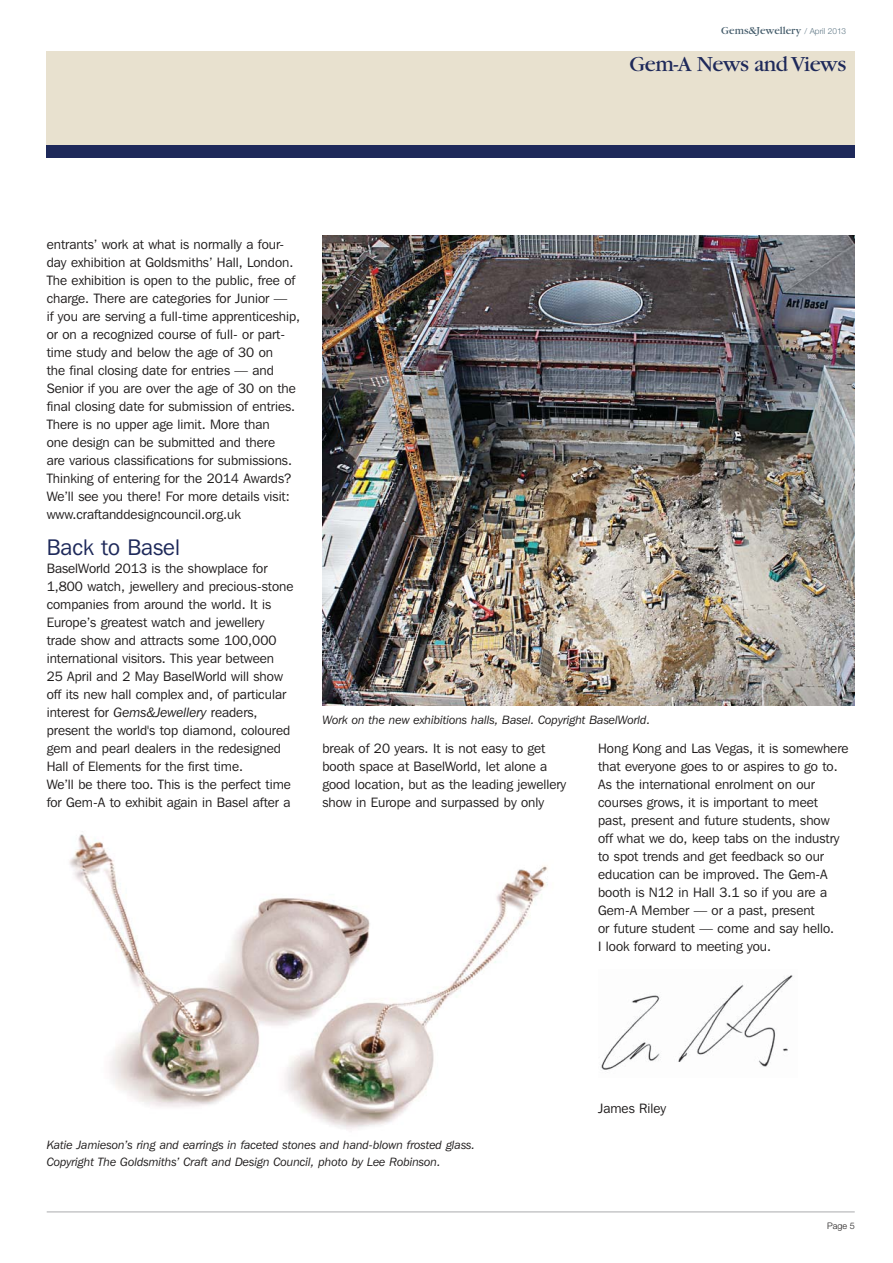
<style>
.page{position:relative;width:893px;height:1263px;background:#fff}
.page>*{position:absolute;margin:0;border:0;box-sizing:border-box;transform-origin:0 0}
.t1{font:22.5px "Garamond";letter-spacing:-.025em;color:#1e295a}
.t2{font:22.5px "Franklin Gothic IT Cby BT";color:#1e295a}
.t3{font:13.5px/18px "Franklin Gothic IT Cby BT";color:#201d1d}
.t4{font:italic 12px/16.5px "Franklin Gothic IT Cby BT";color:#201d1d}
.t5{font:11.25px "Garamond";color:#415968}
.t6{font:300 9px "Helvetica Neue";color:#201d1d}
.s1{font-family:"Helvetica Neue";font-weight:300;font-size:8.25px;color:#5f7785}
.s2{font-style:italic}
</style>
<div class="page">
<div style="left:47px;top:51px;width:808px;height:94px;background:#e8e1cf"></div>
<div style="left:47px;top:145px;width:808px;height:12px;background:#1e295a"></div>
<hr style="left:47px;top:1211px;width:808px;height:2px;background:#c6c7c9">
<img style="left:601px;top:975px;width:192px;height:95px">
<img style="left:322px;top:235px;width:532px;height:471px">
<img style="left:69px;top:834px;width:479px;height:295px">
<p class="t5" style="left:721px;top:26px;width:126px">Gems&amp;Jewellery <span class="s1">/ April 2013</span></p>
<h1 class="t1" style="left:630px;top:56px;width:218px">Gem-A News and Views</h1>
<p class="t3" style="left:47px;top:236px;width:255px">entrants’ work at what is normally a four&shy;day exhibition at Goldsmiths’ Hall, London.<br>The exhibition is open to the public, free of charge. There are categories for Junior —<br>if you are serving a full-time apprenticeship, or on a recognized course of full- or part&shy;time study and below the age of 30 on<br>the final closing date for entries — and Senior if you are over the age of 30 on the final closing date for submission of entries.<br>There is no upper age limit. More than<br>one design can be submitted and there<br>are various classifications for submissions.<br>Thinking of entering for the 2014 Awards?<br>We’ll see you there! For more details visit: www.craftanddesigncouncil.org.uk</p>
<h1 class="t2" style="left:47px;top:539px;width:135px">Back to Basel</h1>
<p class="t3" style="left:47px;top:560px;width:248px">BaselWorld 2013 is the showplace for 1,800 watch, jewellery and precious-stone companies from around the world. It is Europe’s greatest watch and jewellery trade show and attracts some 100,000 international visitors. This year between 25 April and 2 May BaselWorld will show off its new hall complex and, of particular interest for <span class="s2">Gems&amp;Jewellery</span> readers, present the world's top diamond, coloured gem and pearl dealers in the redesigned Hall of Elements for the first time.<br>We’ll be there too. This is the perfect time for Gem-A to exhibit again in Basel after a</p>
<p class="t4" style="left:322px;top:713px;width:329px">Work on the new exhibitions halls, Basel. Copyright BaselWorld.</p>
<p class="t3" style="left:322px;top:740px;width:245px">break of 20 years. It is not easy to get booth space at BaselWorld, let alone a good location, but as the leading jewellery show in Europe and surpassed by only</p>
<p class="t3" style="left:598px;top:740px;width:252px">Hong Kong and Las Vegas, it is somewhere that everyone goes to or aspires to go to.<br>As the international enrolment on our courses grows, it is important to meet past, present and future students, show<br>off what we do, keep tabs on the industry to spot trends and get feedback so our education can be improved. The Gem-A booth is N12 in Hall 3.1 so if you are a Gem-A Member — or a past, present<br>or future student — come and say hello.<br>I look forward to meeting you.</p>
<p class="t3" style="left:598px;top:1100px;width:69px">James Riley</p>
<p class="t4" style="left:47px;top:1138px;width:430px">Katie Jamieson’s ring and earrings in faceted stones and hand-blown frosted glass.<br>Copyright The Goldsmiths’ Craft and Design Council, photo by Lee Robinson.</p>
<p class="t6" style="left:827px;top:1223px;width:29px">Page 5</p>
</div>
